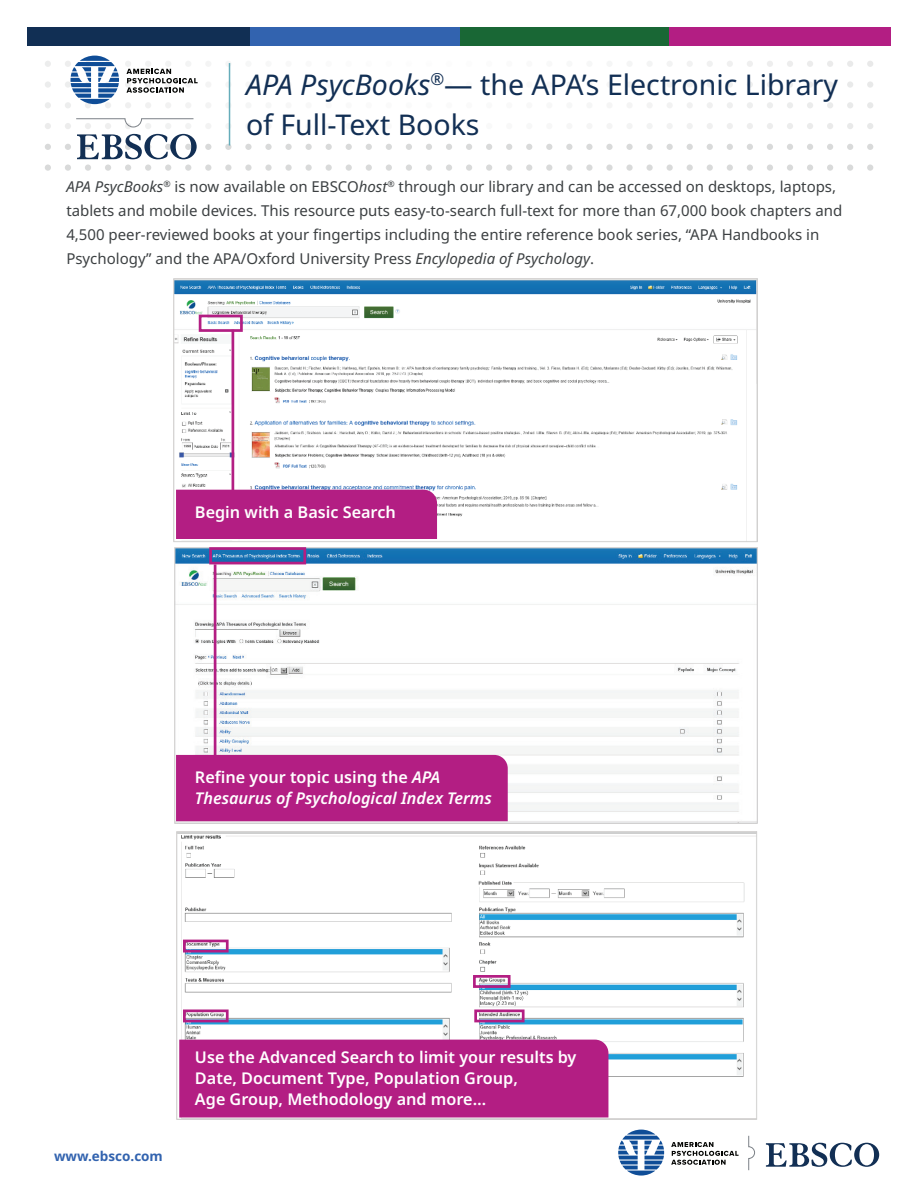
<style>
.page{position:relative;width:918px;height:1188px;background:#fff}
.page>*{position:absolute;margin:0;border:0;box-sizing:border-box;transform-origin:0 0}
.H1{font:28.5px "Noto Sans";color:#122f54}
.P2{font:600 16.2px "Noto Sans";color:#fff}
.P2-2{font:italic 600 16.2px/21px "Noto Sans";color:#fff}
.t1{font:15px/24px "Noto Sans";color:#3c4042}
.t2{font:700 13.5px "Noto Sans";color:#3263af}
.s1{font-style:italic}
.s2{font-style:normal}
</style>
<div class="page">
<svg style="left:45px;top:144px;width:6px;height:6px"></svg>
<svg style="left:205px;top:144px;width:6px;height:6px"></svg>
<svg style="left:225px;top:144px;width:6px;height:6px"></svg>
<div style="left:245px;top:144px;width:7px;height:6px;background:#d9dada;border-radius:50%"></div>
<div style="left:265px;top:144px;width:7px;height:6px;background:#d9dada;border-radius:50%"></div>
<div style="left:285px;top:144px;width:7px;height:6px;background:#d9dada;border-radius:50%"></div>
<svg style="left:306px;top:144px;width:6px;height:6px"></svg>
<svg style="left:326px;top:144px;width:6px;height:6px"></svg>
<svg style="left:346px;top:144px;width:6px;height:6px"></svg>
<svg style="left:366px;top:144px;width:6px;height:6px"></svg>
<svg style="left:386px;top:144px;width:6px;height:6px"></svg>
<svg style="left:406px;top:144px;width:6px;height:6px"></svg>
<svg style="left:426px;top:144px;width:6px;height:6px"></svg>
<svg style="left:446px;top:144px;width:6px;height:6px"></svg>
<svg style="left:466px;top:144px;width:6px;height:6px"></svg>
<svg style="left:486px;top:144px;width:6px;height:6px"></svg>
<svg style="left:506px;top:144px;width:6px;height:6px"></svg>
<svg style="left:526px;top:144px;width:6px;height:6px"></svg>
<svg style="left:546px;top:144px;width:6px;height:6px"></svg>
<svg style="left:566px;top:144px;width:6px;height:6px"></svg>
<div style="left:586px;top:144px;width:7px;height:6px;background:#d9dada;border-radius:50%"></div>
<div style="left:606px;top:144px;width:7px;height:6px;background:#d9dada;border-radius:50%"></div>
<div style="left:626px;top:144px;width:7px;height:6px;background:#d9dada;border-radius:50%"></div>
<svg style="left:647px;top:144px;width:6px;height:6px"></svg>
<svg style="left:667px;top:144px;width:6px;height:6px"></svg>
<svg style="left:687px;top:144px;width:6px;height:6px"></svg>
<svg style="left:707px;top:144px;width:6px;height:6px"></svg>
<svg style="left:727px;top:144px;width:6px;height:6px"></svg>
<svg style="left:747px;top:144px;width:6px;height:6px"></svg>
<svg style="left:767px;top:144px;width:6px;height:6px"></svg>
<svg style="left:787px;top:144px;width:6px;height:6px"></svg>
<svg style="left:807px;top:144px;width:6px;height:6px"></svg>
<svg style="left:827px;top:144px;width:6px;height:6px"></svg>
<svg style="left:847px;top:144px;width:6px;height:6px"></svg>
<svg style="left:867px;top:144px;width:6px;height:6px"></svg>
<svg style="left:45px;top:165px;width:6px;height:6px"></svg>
<svg style="left:65px;top:165px;width:6px;height:6px"></svg>
<svg style="left:85px;top:165px;width:6px;height:6px"></svg>
<svg style="left:105px;top:165px;width:6px;height:6px"></svg>
<svg style="left:125px;top:165px;width:6px;height:6px"></svg>
<svg style="left:145px;top:165px;width:6px;height:6px"></svg>
<svg style="left:165px;top:165px;width:6px;height:6px"></svg>
<svg style="left:185px;top:165px;width:6px;height:6px"></svg>
<svg style="left:205px;top:165px;width:6px;height:6px"></svg>
<svg style="left:225px;top:165px;width:6px;height:6px"></svg>
<div style="left:245px;top:165px;width:7px;height:6px;background:#d9dada;border-radius:50%"></div>
<div style="left:265px;top:165px;width:7px;height:6px;background:#d9dada;border-radius:50%"></div>
<div style="left:285px;top:165px;width:7px;height:6px;background:#d9dada;border-radius:50%"></div>
<svg style="left:306px;top:165px;width:6px;height:6px"></svg>
<svg style="left:326px;top:165px;width:6px;height:6px"></svg>
<svg style="left:346px;top:165px;width:6px;height:6px"></svg>
<svg style="left:366px;top:165px;width:6px;height:6px"></svg>
<svg style="left:386px;top:165px;width:6px;height:6px"></svg>
<svg style="left:406px;top:165px;width:6px;height:6px"></svg>
<svg style="left:426px;top:165px;width:6px;height:6px"></svg>
<svg style="left:446px;top:165px;width:6px;height:6px"></svg>
<svg style="left:466px;top:165px;width:6px;height:6px"></svg>
<svg style="left:486px;top:165px;width:6px;height:6px"></svg>
<svg style="left:506px;top:165px;width:6px;height:6px"></svg>
<svg style="left:526px;top:165px;width:6px;height:6px"></svg>
<svg style="left:546px;top:165px;width:6px;height:6px"></svg>
<svg style="left:566px;top:165px;width:6px;height:6px"></svg>
<div style="left:586px;top:165px;width:7px;height:6px;background:#d9dada;border-radius:50%"></div>
<div style="left:606px;top:165px;width:7px;height:6px;background:#d9dada;border-radius:50%"></div>
<div style="left:626px;top:165px;width:7px;height:6px;background:#d9dada;border-radius:50%"></div>
<svg style="left:647px;top:165px;width:6px;height:6px"></svg>
<svg style="left:667px;top:165px;width:6px;height:6px"></svg>
<svg style="left:687px;top:165px;width:6px;height:6px"></svg>
<svg style="left:707px;top:165px;width:6px;height:6px"></svg>
<svg style="left:727px;top:165px;width:6px;height:6px"></svg>
<svg style="left:747px;top:165px;width:6px;height:6px"></svg>
<svg style="left:767px;top:165px;width:6px;height:6px"></svg>
<svg style="left:787px;top:165px;width:6px;height:6px"></svg>
<svg style="left:807px;top:165px;width:6px;height:6px"></svg>
<svg style="left:827px;top:165px;width:6px;height:6px"></svg>
<svg style="left:847px;top:165px;width:6px;height:6px"></svg>
<svg style="left:867px;top:165px;width:6px;height:6px"></svg>
<hr style="left:229px;top:63px;width:1px;height:83px;background:#65acba">
<div style="left:250px;top:27px;width:210px;height:18px;background:#3263af"></div>
<div style="left:27px;top:27px;width:223px;height:18px;background:#112f54"></div>
<div style="left:460px;top:27px;width:209px;height:18px;background:#196735"></div>
<div style="left:669px;top:27px;width:222px;height:18px;background:#b31e83"></div>
<img style="left:176px;top:832px;width:581px;height:288px">
<img style="left:175px;top:548px;width:582px;height:276px">
<img style="left:174px;top:278px;width:584px;height:264px">
<div style="left:199px;top:315px;width:44px;height:17px;border:3px solid #b31e83"></div>
<div style="left:209px;top:547px;width:97px;height:17px;border:3px solid #b31e83"></div>
<div style="left:176px;top:490px;width:261px;height:49px;background:#b31e83"></div>
<div style="left:176px;top:755px;width:332px;height:66px;background:#b31e83"></div>
<hr style="left:232px;top:330px;width:2px;height:171px;background:#b31e83">
<hr style="left:214px;top:564px;width:2px;height:195px;background:#b31e83">
<div style="left:183px;top:940px;width:46px;height:13px;border:3px solid #b31e83"></div>
<div style="left:473px;top:975px;width:38px;height:13px;border:3px solid #b31e83"></div>
<div style="left:474px;top:1009px;width:51px;height:13px;border:3px solid #b31e83"></div>
<div style="left:183px;top:1009px;width:46px;height:13px;border:3px solid #b31e83"></div>
<div style="left:179px;top:1040px;width:429px;height:78px;background:#b31e83"></div>
<svg style="left:65px;top:56px;width:54px;height:52px"></svg>
<svg style="left:125px;top:61px;width:73px;height:32px"></svg>
<svg style="left:65px;top:118px;width:132px;height:41px"></svg>
<svg style="left:766px;top:1143px;width:113px;height:24px"></svg>
<svg style="left:618px;top:1130px;width:46px;height:46px"></svg>
<svg style="left:671px;top:1142px;width:68px;height:23px"></svg>
<svg style="left:748px;top:1135px;width:7px;height:36px"></svg>
<p class="H1" style="left:246px;top:64px;width:594px"><span class="s1">APA PsycBooks</span><sup>®</sup>— the APA’s Electronic Library</p>
<p class="H1" style="left:246px;top:105px;width:235px">of Full-Text Books</p>
<p class="t1" style="left:66px;top:175px;width:777px"><span class="s1">APA PsycBooks</span><sup>®</sup> is now available on EBSCO<span class="s1">host</span><sup>®</sup> through our library and can be accessed on desktops, laptops, tablets and mobile devices. This resource puts easy-to-search full-text for more than 67,000 book chapters and 4,500 peer-reviewed books at your fingertips including the entire reference book series, “APA Handbooks in Psychology” and the APA/Oxford University Press <span class="s1">Encylopedia of Psychology</span>.</p>
<p class="P2" style="left:195px;top:501px;width:202px">Begin with a Basic Search</p>
<p class="P2-2" style="left:195px;top:767px;width:298px"><span class="s2">Refine your topic using the</span> APA<br>Thesaurus of Psychological Index Terms</p>
<p class="t2" style="left:54px;top:1147px;width:110px">www.ebsco.com</p>
<p class="P2" style="left:195px;top:1046px;width:383px">Use the Advanced Search to limit your results by</p>
<p class="P2" style="left:195px;top:1067px;width:324px">Date, Document Type, Population Group,</p>
<p class="P2" style="left:195px;top:1088px;width:293px">Age Group, Methodology and more…</p>
</div>
